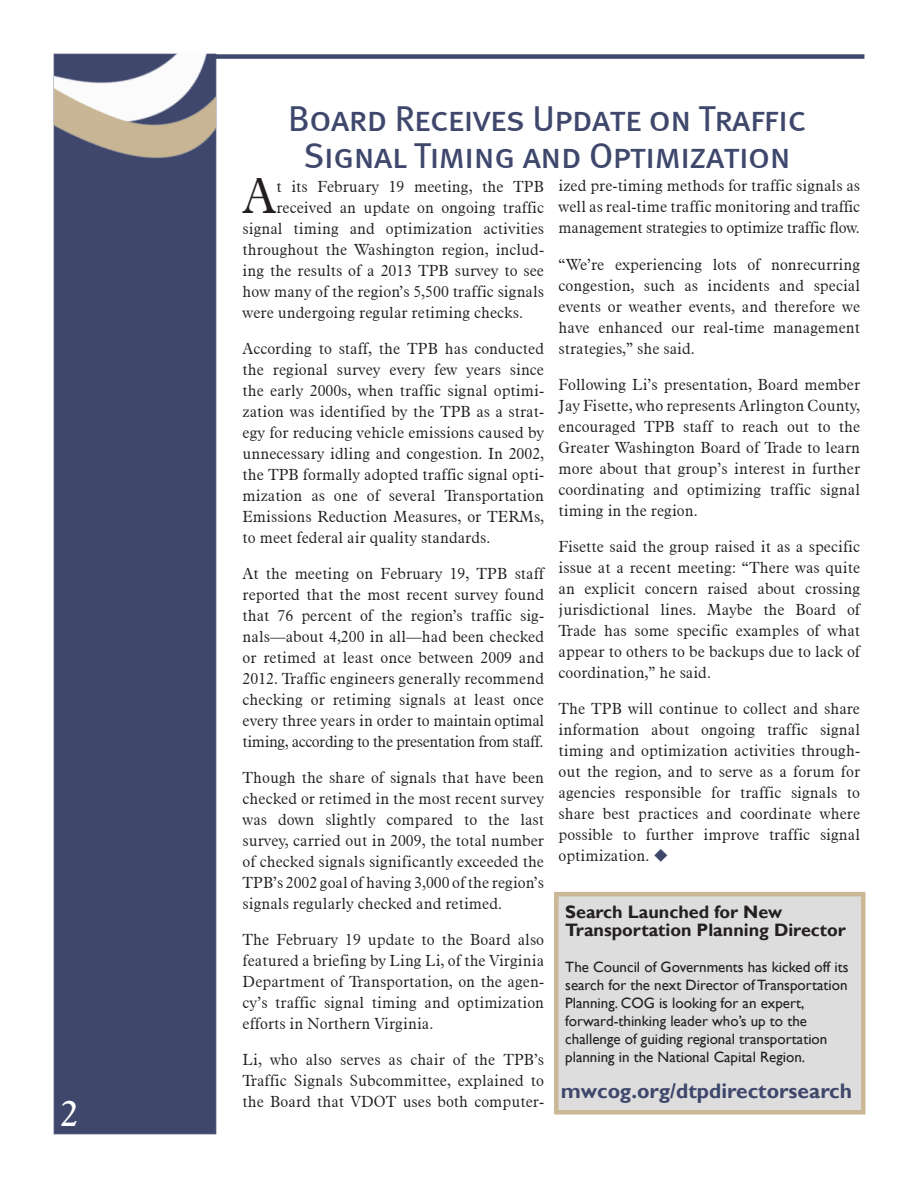
<style>
.page{position:relative;width:918px;height:1188px;background:#fff}
.page>*{position:absolute;margin:0;border:0;box-sizing:border-box;transform-origin:0 0}
.t1{font:300 49.8px "Aldine 721 BT";color:#231f20}
.t2{font:36px/37.5px "Meta Book Caps";letter-spacing:-.03em;color:#3f486c;text-align:center}
.t3{font:36px "Aldine 721 BT";color:#fff}
.t4{font:700 21px "Gill Sans";color:#3f486c}
.t5{font:700 18px/18px "Gill Sans";color:#231f20}
.t6{font:300 15.75px/21px "Aldine 721 BT";color:#231f20;text-align:justify}
.t7{font:15px/18px "Gill Sans";color:#231f20}
.s1{color:#3f486c}
</style>
<div class="page">
<div style="left:210px;top:54px;width:654px;height:5px;background:#3f486c"></div>
<div style="left:54px;top:54px;width:162px;height:1080px;background:#3f486c"></div>
<img style="left:54px;top:53px;width:162px;height:141px">
<div style="left:556px;top:894px;width:307px;height:218px;background:#ddd"></div>
<div style="left:554px;top:892px;width:311px;height:223px;border:4px solid #cbb897"></div>
<h2 class="t3" style="left:60px;top:1091px;width:19px">2</h2>
<h2 class="t2" style="left:288px;top:99px;width:520px">Board Receives Update on Traffic<br>Signal Timing and Optimization</h2>
<h1 class="t1" style="left:242px;top:165px;width:36px">A</h1>
<p class="t6" style="left:276px;top:175px;width:269px">t its February 19 meeting, the TPB</p>
<p class="t6" style="left:276px;top:196px;width:269px">received an update on ongoing traffic</p>
<p class="t6" style="left:243px;top:217px;width:303px">signal timing and optimization activities</p>
<p class="t6" style="left:243px;top:238px;width:303px">throughout the Washington region, includ-</p>
<p class="t6" style="left:243px;top:259px;width:303px">ing the results of a 2013 TPB survey to see</p>
<p class="t6" style="left:243px;top:280px;width:303px">how many of the region’s 5,500 traffic signals</p>
<p class="t6" style="left:243px;top:301px;width:282px">were undergoing regular retiming checks.</p>
<p class="t6" style="left:243px;top:337px;width:303px">According to staff, the TPB has conducted the regional survey every few years since the early 2000s, when traffic signal optimi&shy;zation was identified by the TPB as a strat&shy;egy for reducing vehicle emissions caused by unnecessary idling and congestion. In 2002, the TPB formally adopted traffic signal opti&shy;mization as one of several Transportation Emissions Reduction Measures, or TERMs, to meet federal air quality standards.</p>
<p class="t6" style="left:243px;top:562px;width:303px">At the meeting on February 19, TPB staff reported that the most recent survey found that 76 percent of the region’s traffic sig&shy;nals—about 4,200 in all—had been checked or retimed at least once between 2009 and 2012. Traffic engineers generally recommend checking or retiming signals at least once every three years in order to maintain optimal timing, according to the presentation from staff.</p>
<p class="t6" style="left:243px;top:767px;width:303px">Though the share of signals that have been checked or retimed in the most recent survey was down slightly compared to the last survey, carried out in 2009, the total number of checked signals significantly exceeded the TPB’s 2002 goal of having 3,000 of the region’s signals regularly checked and retimed.</p>
<p class="t6" style="left:243px;top:929px;width:303px">The February 19 update to the Board also featured a briefing by Ling Li, of the Virginia Department of Transportation, on the agen&shy;cy’s traffic signal timing and optimization efforts in Northern Virginia.</p>
<p class="t6" style="left:243px;top:1049px;width:303px">Li, who also serves as chair of the TPB’s Traffic Signals Subcommittee, explained to the Board that VDOT uses both computer-</p>
<p class="t6" style="left:559px;top:175px;width:303px">ized pre-timing methods for traffic signals as well as real-time traffic monitoring and traffic management strategies to optimize traffic flow.</p>
<p class="t6" style="left:559px;top:253px;width:303px">“We’re experiencing lots of nonrecurring congestion, such as incidents and special events or weather events, and therefore we have enhanced our real-time management strategies,” she said.</p>
<p class="t6" style="left:559px;top:373px;width:303px">Following Li’s presentation, Board member Jay Fisette, who represents Arlington County, encouraged TPB staff to reach out to the Greater Washington Board of Trade to learn more about that group’s interest in further coordinating and optimizing traffic signal timing in the region.</p>
<p class="t6" style="left:559px;top:535px;width:303px">Fisette said the group raised it as a specific issue at a recent meeting: “There was quite an explicit concern raised about crossing jurisdictional lines. Maybe the Board of Trade has some specific examples of what appear to others to be backups due to lack of coordination,” he said.</p>
<p class="t6" style="left:559px;top:697px;width:303px">The TPB will continue to collect and share information about ongoing traffic signal timing and optimization activities through&shy;out the region, and to serve as a forum for agencies responsible for traffic signals to share best practices and coordinate where possible to further improve traffic signal optimization. <span class="s1">◆</span></p>
<p class="t5" style="left:565px;top:903px;width:282px">Search Launched for New<br>Transportation Planning Director</p>
<p class="t7" style="left:565px;top:958px;width:285px">The Council of Governments has kicked off its search for the next Director of Transportation Planning. COG is looking for an expert, forward-thinking leader who’s up to the challenge of guiding regional transportation planning in the National Capital Region.</p>
<h3 class="t4" style="left:561px;top:1078px;width:293px">mwcog.org/dtpdirectorsearch</h3>
</div>
